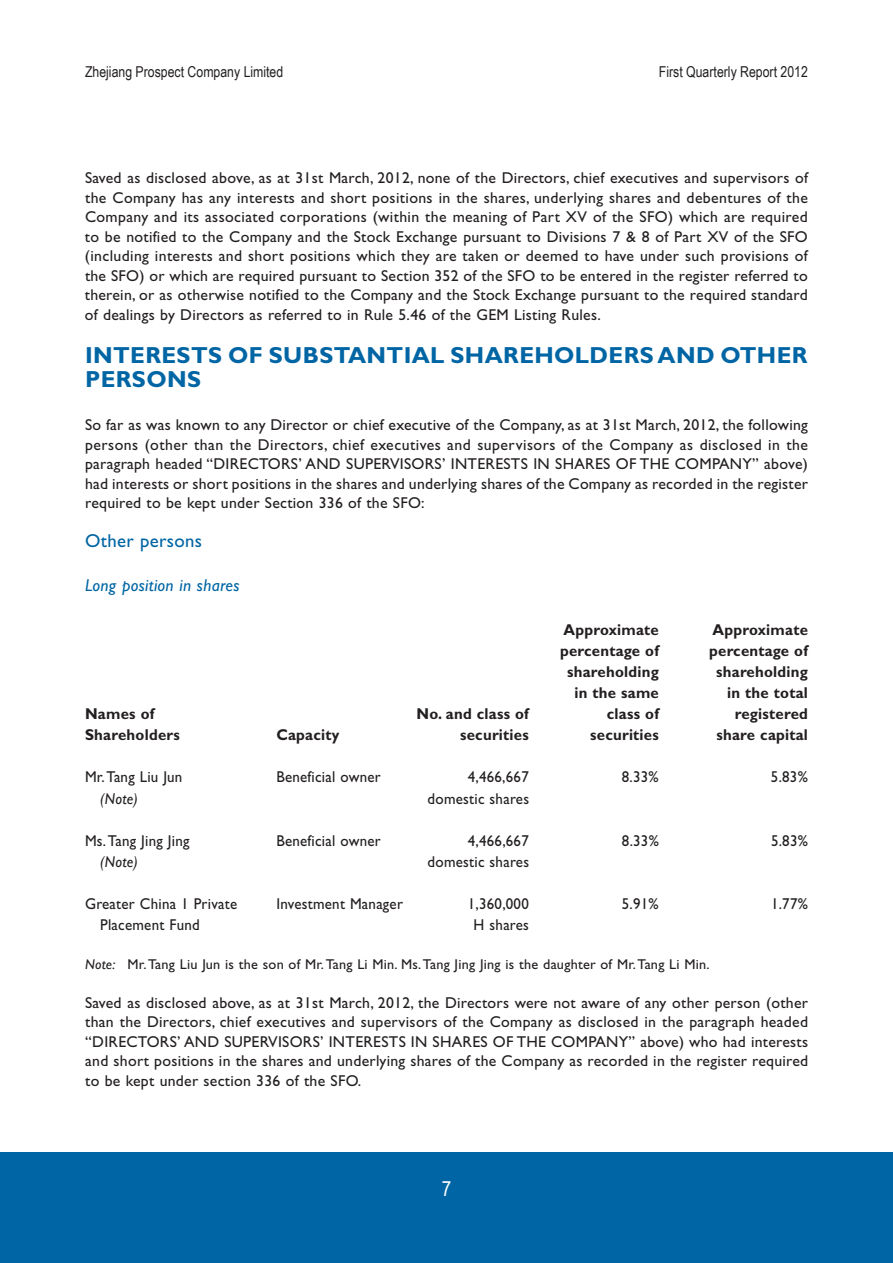
<style>
.page{position:relative;width:893px;height:1263px;background:#fff}
.page>*{position:absolute;margin:0;border:0;box-sizing:border-box;transform-origin:0 0}
.t1{font:700 23.25px/24px "Gill Sans Std";letter-spacing:.015em;color:#0065a4}
.t2{font:18.75px "Gill Sans Std";letter-spacing:.015em;color:#0065a4}
.t3{font:italic 17.25px "Gill Sans Std";letter-spacing:.015em;color:#0065a4}
.t4{font:15.75px/19.5px "Gill Sans Std";letter-spacing:.015em;color:#231f20;text-align:justify}
.t5{font:15.75px "Gill Sans Std";letter-spacing:.015em;color:#231f20;scale:.95 1}
.t6{font:700 15.75px "Gill Sans Std";letter-spacing:.015em;color:#231f20;scale:.95 1}
.t7{font:italic 15.75px "Gill Sans Std";letter-spacing:.015em;color:#231f20;scale:.95 1}
.t8{font:15px "Arial Narrow";color:#231f20}
.t9{font:14.25px "Gill Sans Std";letter-spacing:.015em;color:#231f20}
.s1{font-style:italic}
</style>
<div class="page">
<div style="left:0;top:1152px;width:893px;height:111px;background:#0065a4"></div>
<p class="t8" style="left:85px;top:60px;width:200px">Zhejiang Prospect Company Limited</p>
<p class="t8" style="left:659px;top:60px;width:151px">First Quarterly Report 2012</p>
<p class="t4" style="left:85px;top:168px;width:725px">Saved as disclosed above, as at 31st March, 2012, none of the Directors, chief executives and supervisors of the Company has any interests and short positions in the shares, underlying shares and debentures of the Company and its associated corporations (within the meaning of Part XV of the SFO) which are required to be notified to the Company and the Stock Exchange pursuant to Divisions 7 &amp; 8 of Part XV of the SFO (including interests and short positions which they are taken or deemed to have under such provisions of the SFO) or which are required pursuant to Section 352 of the SFO to be entered in the register referred to therein, or as otherwise notified to the Company and the Stock Exchange pursuant to the required standard of dealings by Directors as referred to in Rule 5.46 of the GEM Listing Rules.</p>
<h1 class="t1" style="left:85px;top:343px;width:724px">INTERESTS OF SUBSTANTIAL SHAREHOLDERS AND OTHER<br>PERSONS</h1>
<p class="t4" style="left:85px;top:415px;width:724px">So far as was known to any Director or chief executive of the Company, as at 31st March, 2012, the following persons (other than the Directors, chief executives and supervisors of the Company as disclosed in the paragraph headed “DIRECTORS’ AND SUPERVISORS’ INTERESTS IN SHARES OF THE COMPANY” above) had interests or short positions in the shares and underlying shares of the Company as recorded in the register required to be kept under Section 336 of the SFO:</p>
<p class="t2" style="left:85px;top:530px;width:118px">Other persons</p>
<p class="t3" style="left:85px;top:575px;width:156px">Long position in shares</p>
<p class="t6" style="left:563px;top:621px;width:102px">Approximate</p>
<p class="t6" style="left:713px;top:621px;width:102px">Approximate</p>
<p class="t6" style="left:560px;top:642px;width:105px">percentage of</p>
<p class="t6" style="left:709px;top:642px;width:105px">percentage of</p>
<p class="t6" style="left:567px;top:663px;width:98px">shareholding</p>
<p class="t6" style="left:716px;top:663px;width:98px">shareholding</p>
<p class="t6" style="left:574px;top:684px;width:90px">in the same</p>
<p class="t6" style="left:727px;top:684px;width:87px">in the total</p>
<p class="t6" style="left:85px;top:705px;width:74px">Names of</p>
<p class="t6" style="left:417px;top:705px;width:120px">No. and class of</p>
<p class="t6" style="left:607px;top:705px;width:56px">class of</p>
<p class="t6" style="left:735px;top:705px;width:79px">registered</p>
<p class="t6" style="left:85px;top:726px;width:101px">Shareholders</p>
<p class="t6" style="left:276px;top:726px;width:68px">Capacity</p>
<p class="t6" style="left:460px;top:726px;width:74px">securities</p>
<p class="t6" style="left:590px;top:726px;width:74px">securities</p>
<p class="t6" style="left:716px;top:726px;width:98px">share capital</p>
<p class="t5" style="left:85px;top:768px;width:104px">Mr.Tang Liu Jun</p>
<p class="t5" style="left:276px;top:768px;width:112px">Beneficial owner</p>
<p class="t5" style="left:468px;top:768px;width:66px">4,466,667</p>
<p class="t5" style="left:622px;top:768px;width:40px">8.33%</p>
<p class="t5" style="left:771px;top:768px;width:40px">5.83%</p>
<p class="t7" style="left:100px;top:789px;width:41px">(Note)</p>
<p class="t5" style="left:428px;top:789px;width:108px">domestic shares</p>
<p class="t5" style="left:85px;top:831px;width:112px">Ms.Tang Jing Jing</p>
<p class="t5" style="left:276px;top:831px;width:112px">Beneficial owner</p>
<p class="t5" style="left:468px;top:831px;width:66px">4,466,667</p>
<p class="t5" style="left:622px;top:831px;width:40px">8.33%</p>
<p class="t5" style="left:771px;top:831px;width:40px">5.83%</p>
<p class="t7" style="left:100px;top:852px;width:41px">(Note)</p>
<p class="t5" style="left:428px;top:852px;width:108px">domestic shares</p>
<p class="t5" style="left:85px;top:894px;width:162px">Greater China 1 Private</p>
<p class="t5" style="left:276px;top:894px;width:135px">Investment Manager</p>
<p class="t5" style="left:468px;top:894px;width:66px">1,360,000</p>
<p class="t5" style="left:622px;top:894px;width:40px">5.91%</p>
<p class="t5" style="left:771px;top:894px;width:40px">1.77%</p>
<p class="t5" style="left:100px;top:915px;width:106px">Placement Fund</p>
<p class="t5" style="left:474px;top:915px;width:60px">H shares</p>
<p class="t9" style="left:85px;top:955px;width:626px"><span class="s1">Note:</span> Mr.Tang Liu Jun is the son of Mr.Tang Li Min. Ms.Tang Jing Jing is the daughter of Mr.Tang Li Min.</p>
<p class="t4" style="left:85px;top:992px;width:725px">Saved as disclosed above, as at 31st March, 2012, the Directors were not aware of any other person (other than the Directors, chief executives and supervisors of the Company as disclosed in the paragraph headed “DIRECTORS’ AND SUPERVISORS’ INTERESTS IN SHARES OF THE COMPANY” above) who had interests and short positions in the shares and underlying shares of the Company as recorded in the register required to be kept under section 336 of the SFO.</p>
</div>
